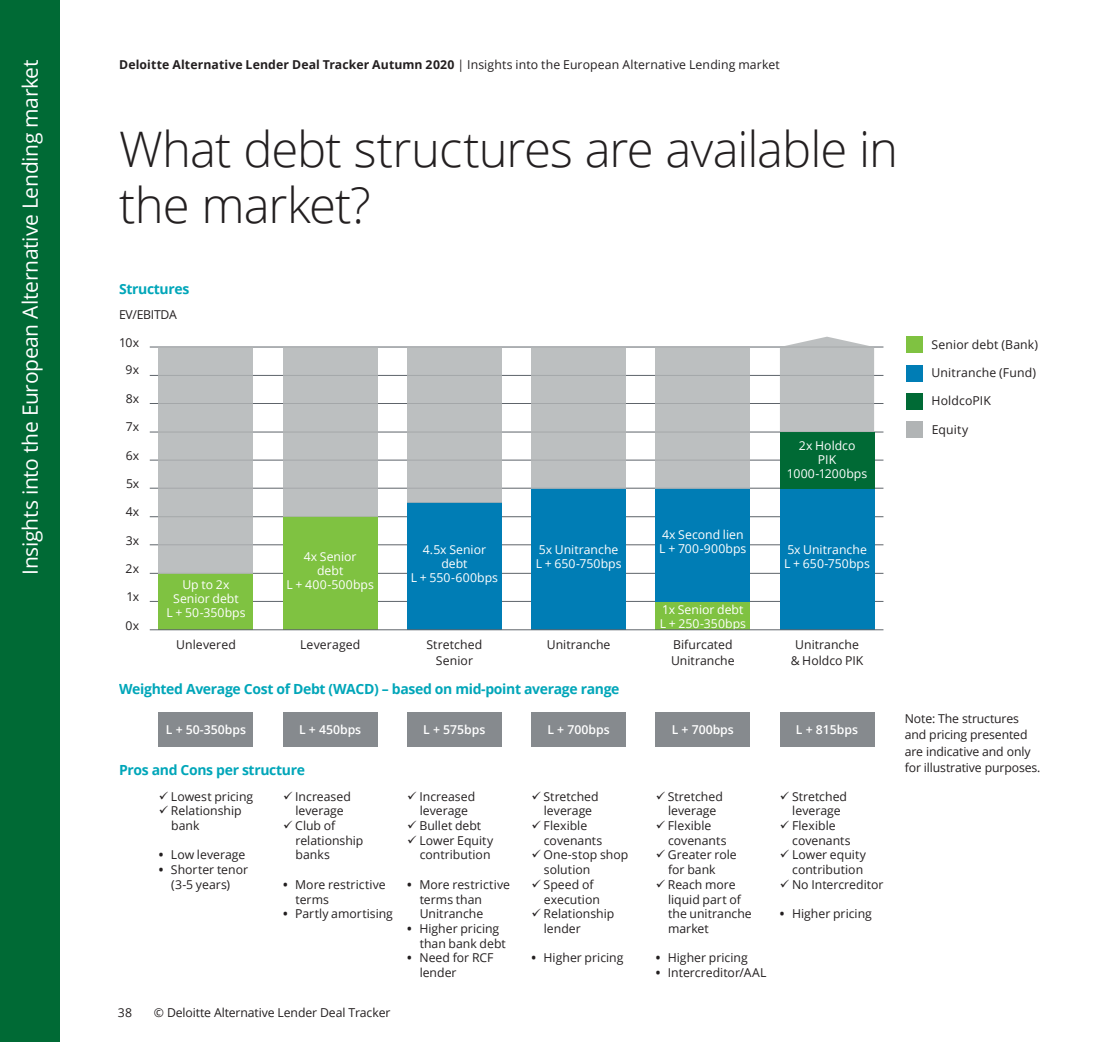
<style>
.page{position:relative;width:1102px;height:1042px;background:#fff}
.page>*{position:absolute;margin:0;border:0;box-sizing:border-box;transform-origin:0 0}
.t1{font:300 49px/56px "Open Sans";letter-spacing:-.02em;color:#231f20}
.t2{font:21px "Open Sans";letter-spacing:-.015em;color:#fff}
.t3{font:700 14px "Open Sans";letter-spacing:-.025em;color:#00a6b9}
.t4{font:12.25px/14.7px "Open Sans";color:#231f20}
.t5{font:12.25px/14px "Open Sans";color:#fff;text-align:center}
.t6{font:600 12.25px "Open Sans";color:#fff}
.t7{font:12.25px "Open Sans";letter-spacing:-.025em;color:#231f20}
.s1{font-weight:700}
</style>
<div class="page">
<div style="left:0;top:0;width:60px;height:1042px;background:#006a35"></div>
<div style="left:159px;top:712px;width:94px;height:35px;background:#868a8e"></div>
<div style="left:283px;top:712px;width:94px;height:35px;background:#868a8e"></div>
<div style="left:407px;top:712px;width:94px;height:35px;background:#868a8e"></div>
<div style="left:531px;top:712px;width:94px;height:35px;background:#868a8e"></div>
<div style="left:655px;top:712px;width:94px;height:35px;background:#868a8e"></div>
<div style="left:779px;top:712px;width:95px;height:35px;background:#868a8e"></div>
<div style="left:906px;top:337px;width:16px;height:16px;background:#7fc241"></div>
<div style="left:906px;top:393px;width:16px;height:16px;background:#006a35"></div>
<div style="left:906px;top:365px;width:16px;height:16px;background:#007db5"></div>
<div style="left:906px;top:422px;width:16px;height:16px;background:#b1b4b5"></div>
<hr style="left:150px;top:347px;width:733px;height:1px;background:#5e646a">
<hr style="left:150px;top:375px;width:733px;height:1px;background:#5e646a">
<hr style="left:150px;top:403px;width:733px;height:1px;background:#5e646a">
<hr style="left:150px;top:432px;width:733px;height:1px;background:#5e646a">
<hr style="left:150px;top:460px;width:733px;height:1px;background:#5e646a">
<hr style="left:150px;top:488px;width:733px;height:1px;background:#5e646a">
<hr style="left:150px;top:516px;width:733px;height:1px;background:#5e646a">
<hr style="left:150px;top:544px;width:733px;height:1px;background:#5e646a">
<hr style="left:150px;top:573px;width:733px;height:1px;background:#5e646a">
<hr style="left:150px;top:601px;width:733px;height:1px;background:#5e646a">
<div style="left:159px;top:573px;width:94px;height:57px;background:#7fc241"></div>
<div style="left:159px;top:347px;width:94px;height:226px;background:#bcbfc0"></div>
<div style="left:283px;top:517px;width:94px;height:113px;background:#7fc241"></div>
<div style="left:283px;top:347px;width:94px;height:170px;background:#bcbfc0"></div>
<div style="left:531px;top:488px;width:94px;height:142px;background:#007db5"></div>
<div style="left:531px;top:347px;width:94px;height:141px;background:#bcbfc0"></div>
<div style="left:655px;top:601px;width:94px;height:29px;background:#7fc241"></div>
<div style="left:655px;top:488px;width:94px;height:113px;background:#007db5"></div>
<div style="left:655px;top:347px;width:94px;height:141px;background:#bcbfc0"></div>
<div style="left:779px;top:488px;width:95px;height:142px;background:#007db5"></div>
<div style="left:779px;top:432px;width:95px;height:56px;background:#006a35"></div>
<svg style="left:779px;top:337px;width:95px;height:95px;background:#bfc1c2"></svg>
<div style="left:407px;top:502px;width:94px;height:128px;background:#007db5"></div>
<div style="left:407px;top:347px;width:94px;height:155px;background:#bcbfc0"></div>
<hr style="left:150px;top:629px;width:733px;height:1px;background:#5e646a">
<h2 class="t2" style="left:16px;top:574px;width:516px;rotate:-90deg">Insights into the European Alternative Lending market</h2>
<p class="t4" style="left:119px;top:57px;width:662px"><span class="s1">Deloitte Alternative Lender Deal Tracker Autumn 2020</span> | Insights into the European Alternative Lending market</p>
<h1 class="t1" style="left:119px;top:119px;width:780px">What debt structures are available in the market?</h1>
<p class="t3" style="left:119px;top:279px;width:72px">Structures</p>
<p class="t7" style="left:119px;top:306px;width:59px">EV/EBITDA</p>
<p class="t4" style="left:119px;top:335px;width:22px">10x</p>
<p class="t4" style="left:126px;top:362px;width:15px">9x</p>
<p class="t4" style="left:126px;top:391px;width:15px">8x</p>
<p class="t4" style="left:126px;top:419px;width:15px">7x</p>
<p class="t4" style="left:126px;top:447px;width:15px">6x</p>
<p class="t4" style="left:126px;top:476px;width:15px">5x</p>
<p class="t4" style="left:126px;top:504px;width:15px">4x</p>
<p class="t5" style="left:659px;top:527px;width:89px;text-align:left">4x Second lien<br>L + 700-900bps</p>
<p class="t4" style="left:126px;top:532px;width:15px">3x</p>
<p class="t5" style="left:286px;top:549px;width:89px">4x Senior<br>debt<br>L + 400-500bps</p>
<p class="t5" style="left:411px;top:542px;width:89px">4.5x Senior debt<br>L + 550-600bps</p>
<p class="t5" style="left:535px;top:542px;width:87px;text-align:left">5x Unitranche<br>L + 650-750bps</p>
<p class="t4" style="left:125px;top:561px;width:15px">2x</p>
<p class="t5" style="left:166px;top:577px;width:81px">Up to 2x<br>Senior debt<br>L + 50-350bps</p>
<p class="t4" style="left:126px;top:589px;width:14px">1x</p>
<p class="t5" style="left:662px;top:602px;width:83px">1x Senior debt</p>
<p class="t4" style="left:126px;top:618px;width:15px">0x</p>
<p class="t5" style="left:659px;top:616px;width:88px">L + 250-350bps</p>
<p class="t5" style="left:786px;top:438px;width:82px">2x Holdco<br>PIK<br>1000-1200bps</p>
<p class="t5" style="left:784px;top:542px;width:87px;text-align:left">5x Unitranche<br>L + 650-750bps</p>
<p class="t4" style="left:176px;top:636px;width:61px">Unlevered</p>
<p class="t4" style="left:300px;top:636px;width:62px">Leveraged</p>
<p class="t4" style="left:671px;top:635px;width:65px;line-height:16.6px">Bifurcated<br>Unitranche</p>
<p class="t4" style="left:790px;top:635px;width:74px;line-height:16.6px;text-align:center">Unitranche &amp; Holdco PIK</p>
<p class="t4" style="left:426px;top:635px;width:58px;line-height:16.6px;text-align:center">Stretched<br>Senior</p>
<p class="t4" style="left:547px;top:636px;width:65px">Unitranche</p>
<p class="t3" style="left:119px;top:679px;width:502px">Weighted Average Cost of Debt (WACD) – based on mid-point average range</p>
<p class="t6" style="left:166px;top:721px;width:82px">L + 50-350bps</p>
<p class="t6" style="left:299px;top:721px;width:64px">L + 450bps</p>
<p class="t6" style="left:423px;top:721px;width:64px">L + 575bps</p>
<p class="t6" style="left:547px;top:721px;width:64px">L + 700bps</p>
<p class="t6" style="left:671px;top:721px;width:64px">L + 700bps</p>
<p class="t6" style="left:795px;top:721px;width:64px">L + 815bps</p>
<p class="t3" style="left:119px;top:759px;width:187px">Pros and Cons per structure</p>
<p class="t4" style="left:159px;top:788px;width:96px">✓ Lowest pricing</p>
<p class="t4" style="left:171px;top:803px;width:72px;text-indent:-12px">✓ Relationship bank</p>
<p class="t4" style="left:159px;top:847px;width:88px"><span class="s1">•</span> Low leverage</p>
<p class="t4" style="left:159px;top:862px;width:91px;text-align:center"><span class="s1">•</span> Shorter tenor (3-5 years)</p>
<p class="t4" style="left:283px;top:788px;width:69px;text-align:center">✓ Increased leverage</p>
<p class="t4" style="left:295px;top:818px;width:69px;text-indent:-12px">✓ Club of relationship banks</p>
<p class="t4" style="left:295px;top:876px;width:92px;text-indent:-12px"><span class="s1">•</span> More restrictive terms</p>
<p class="t4" style="left:283px;top:906px;width:111px"><span class="s1">•</span> Partly amortising</p>
<p class="t4" style="left:118px;top:1005px;width:16px">38</p>
<p class="t4" style="left:154px;top:1005px;width:238px">© Deloitte Alternative Lender Deal Tracker</p>
<p class="t4" style="left:407px;top:788px;width:69px;text-align:center">✓ Increased leverage</p>
<p class="t4" style="left:407px;top:818px;width:75px">✓ Bullet debt</p>
<p class="t4" style="left:407px;top:832px;width:87px;text-align:right">✓ Lower Equity contribution</p>
<p class="t4" style="left:419px;top:876px;width:92px;text-indent:-12px"><span class="s1">•</span> More restrictive terms than<br>Unitranche</p>
<p class="t4" style="left:419px;top:921px;width:88px;text-indent:-12px"><span class="s1">•</span> Higher pricing than bank debt</p>
<p class="t4" style="left:419px;top:950px;width:75px;text-indent:-12px"><span class="s1">•</span> Need for RCF lender</p>
<p class="t4" style="left:531px;top:788px;width:69px;text-align:center">✓ Stretched leverage</p>
<p class="t4" style="left:544px;top:818px;width:60px;text-indent:-12px">✓ Flexible covenants</p>
<p class="t4" style="left:544px;top:847px;width:86px;text-indent:-12px">✓ One-stop shop solution</p>
<p class="t4" style="left:544px;top:876px;width:58px;text-indent:-12px">✓ Speed of execution</p>
<p class="t4" style="left:544px;top:906px;width:72px;text-indent:-12px">✓ Relationship lender</p>
<p class="t4" style="left:531px;top:950px;width:93px"><span class="s1">•</span> Higher pricing</p>
<p class="t4" style="left:655px;top:788px;width:69px;text-align:center">✓ Stretched leverage</p>
<p class="t4" style="left:668px;top:818px;width:60px;text-indent:-12px">✓ Flexible covenants</p>
<p class="t4" style="left:668px;top:847px;width:70px;text-indent:-12px">✓ Greater role for bank</p>
<p class="t4" style="left:668px;top:876px;width:85px;text-indent:-12px">✓ Reach more liquid part of the unitranche market</p>
<p class="t4" style="left:655px;top:950px;width:93px"><span class="s1">•</span> Higher pricing</p>
<p class="t4" style="left:655px;top:965px;width:112px"><span class="s1">•</span> Intercreditor/AAL</p>
<p class="t4" style="left:779px;top:788px;width:69px;text-align:center">✓ Stretched leverage</p>
<p class="t4" style="left:792px;top:818px;width:60px;text-indent:-12px">✓ Flexible covenants</p>
<p class="t4" style="left:779px;top:847px;width:88px;text-align:right">✓ Lower equity contribution</p>
<p class="t4" style="left:779px;top:876px;width:105px">✓ No Intercreditor</p>
<p class="t4" style="left:779px;top:906px;width:93px"><span class="s1">•</span> Higher pricing</p>
<p class="t4" style="left:931px;top:336px;width:108px">Senior debt (Bank)</p>
<p class="t4" style="left:931px;top:365px;width:106px">Unitranche (Fund)</p>
<p class="t4" style="left:931px;top:393px;width:61px">HoldcoPIK</p>
<p class="t4" style="left:931px;top:422px;width:38px">Equity</p>
<p class="t4" style="left:904px;top:709px;width:137px;line-height:16.6px">Note: The structures and pricing presented are indicative and only for illustrative purposes.</p>
</div>
